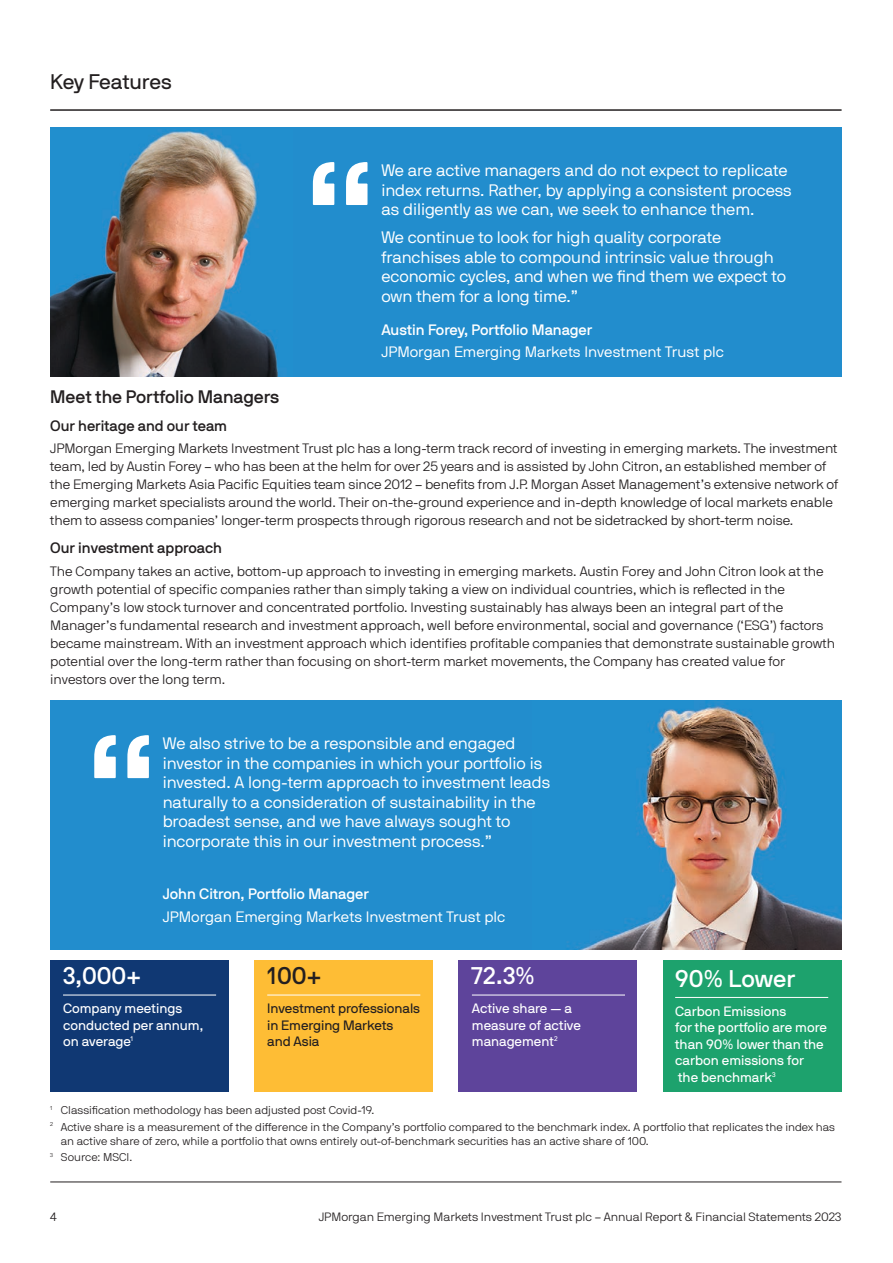
<style>
.page{position:relative;width:893px;height:1263px;background:#fff}
.page>*{position:absolute;margin:0;border:0;box-sizing:border-box;transform-origin:0 0}
.t1{font:195px "JPMAM Pro Lig";color:#fff}
.t2{font:24px "JPMAM Pro Med";letter-spacing:-.005em;color:#fff}
.t3{font:24px "JPMAM Pro Med";color:#231f20}
.t4{font:21px "JPMAM Pro Reg";letter-spacing:-.005em;color:#231f20}
.t5{font:18px "JPMAM Pro Med";color:#231f20}
.t6{font:16.5px/19.5px "JPMAM Pro Boo";letter-spacing:-.005em;color:#fff}
.t7{font:15px "JPMAM Pro Boo";color:#fff}
.t8{font:15px "JPMAM Pro Med";color:#fff}
.t9{font:15px "JPMAM Pro Med";color:#231f20}
.t10{font:13.5px/18px "JPMAM Pro Lig";color:#231f20}
.t11{font:13.5px/16.5px "JPMAM Pro Reg";color:#fff}
.t12{font:13.5px/16.5px "JPMAM Pro Reg";letter-spacing:-.005em;color:#231f20}
.t13{font:12px "JPMAM Pro Lig";color:#231f20}
.t14{font:11.25px/16.4px "JPMAM Pro Lig";color:#231f20}
</style>
<div class="page">
<hr style="left:50px;top:1181px;width:791px;height:1px;background:#231f20">
<hr style="left:50px;top:110px;width:791px;height:1px;background:#231f20">
<div style="left:50px;top:127px;width:791px;height:249px;background:#228dcd"></div>
<div style="left:663px;top:960px;width:178px;height:132px;background:#1da26d"></div>
<div style="left:254px;top:960px;width:179px;height:132px;background:#febd35"></div>
<div style="left:458px;top:960px;width:179px;height:132px;background:#5e449b"></div>
<div style="left:50px;top:960px;width:179px;height:132px;background:#103873"></div>
<hr style="left:675px;top:997px;width:153px;height:1px;background:#fff">
<hr style="left:472px;top:994px;width:153px;height:1px;background:#fff">
<hr style="left:63px;top:994px;width:153px;height:1px;background:#fff">
<hr style="left:267px;top:994px;width:153px;height:1px;background:#fff">
<img style="left:50px;top:129px;width:228px;height:247px">
<div style="left:50px;top:700px;width:791px;height:249px;background:#228dcd"></div>
<img style="left:567px;top:704px;width:274px;height:245px">
<h3 class="t4" style="left:50px;top:74px;width:123px">Key Features</h3>
<h1 class="t1" style="left:298px;top:162px;width:77px">“</h1>
<p class="t6" style="left:381px;top:162px;width:412px">We are active managers and do not expect to replicate index returns. Rather, by applying a consistent process as diligently as we can, we seek to enhance them.</p>
<p class="t6" style="left:381px;top:229px;width:406px">We continue to look for high quality corporate franchises able to compound intrinsic value through economic cycles, and when we find them we expect to own them for a long time.”</p>
<p class="t8" style="left:381px;top:324px;width:212px">Austin Forey, Portfolio Manager</p>
<p class="t7" style="left:381px;top:346px;width:344px">JPMorgan Emerging Markets Investment Trust plc</p>
<h3 class="t5" style="left:50px;top:390px;width:231px">Meet the Portfolio Managers</h3>
<p class="t9" style="left:50px;top:420px;width:178px">Our heritage and our team</p>
<p class="t10" style="left:50px;top:441px;width:789px">JPMorgan Emerging Markets Investment Trust plc has a long-term track record of investing in emerging markets. The investment team, led by Austin Forey – who has been at the helm for over 25 years and is assisted by John Citron, an established member of the Emerging Markets Asia Pacific Equities team since 2012 – benefits from J.P. Morgan Asset Management’s extensive network of emerging market specialists around the world. Their on-the-ground experience and in-depth knowledge of local markets enable them to assess companies’ longer-term prospects through rigorous research and not be sidetracked by short-term noise.</p>
<p class="t9" style="left:50px;top:542px;width:173px">Our investment approach</p>
<p class="t10" style="left:50px;top:563px;width:786px">The Company takes an active, bottom-up approach to investing in emerging markets. Austin Forey and John Citron look at the growth potential of specific companies rather than simply taking a view on individual countries, which is reflected in the Company’s low stock turnover and concentrated portfolio. Investing sustainably has always been an integral part of the Manager’s fundamental research and investment approach, well before environmental, social and governance (‘ESG’) factors became mainstream. With an investment approach which identifies profitable companies that demonstrate sustainable growth potential over the long-term rather than focusing on short-term market movements, the Company has created value for investors over the long term.</p>
<h1 class="t1" style="left:80px;top:735px;width:77px">“</h1>
<p class="t6" style="left:163px;top:735px;width:389px">We also strive to be a responsible and engaged investor in the companies in which your portfolio is invested. A long-term approach to investment leads naturally to a consideration of sustainability in the broadest sense, and we have always sought to incorporate this in our investment process.”</p>
<p class="t8" style="left:163px;top:888px;width:208px">John Citron, Portfolio Manager</p>
<p class="t7" style="left:163px;top:910px;width:344px">JPMorgan Emerging Markets Investment Trust plc</p>
<h2 class="t2" style="left:63px;top:967px;width:80px">3,000+</h2>
<p class="t11" style="left:63px;top:1001px;width:142px">Company meetings conducted per annum, on average<sup>1</sup></p>
<h2 class="t3" style="left:267px;top:967px;width:56px">100+</h2>
<p class="t12" style="left:267px;top:1001px;width:154px">Investment professionals in Emerging Markets and Asia</p>
<h2 class="t2" style="left:472px;top:967px;width:64px">72.3%</h2>
<p class="t11" style="left:472px;top:1001px;width:111px">Active share — a measure of active management<sup>2</sup></p>
<h2 class="t2" style="left:675px;top:969px;width:122px">90% Lower</h2>
<p class="t11" style="left:675px;top:1004px;width:153px">Carbon Emissions<br>for the portfolio are more than 90% lower than the carbon emissions for the benchmark<sup>3</sup></p>
<p class="t14" style="left:50px;top:1103px;width:786px"><sup>1</sup> Classification methodology has been adjusted post Covid-19.<br><sup>2</sup> Active share is a measurement of the difference in the Company’s portfolio compared to the benchmark index. A portfolio that replicates the index has</p>
<p class="t14" style="left:50px;top:1133px;width:600px;text-indent:10px">an active share of zero, while a portfolio that owns entirely out-of-benchmark securities has an active share of 100.<br><sup>3</sup> Source: MSCI.</p>
<p class="t13" style="left:50px;top:1212px;width:8px">4</p>
<p class="t13" style="left:319px;top:1212px;width:524px">JPMorgan Emerging Markets Investment Trust plc – Annual Report &amp; Financial Statements 2023</p>
</div>
